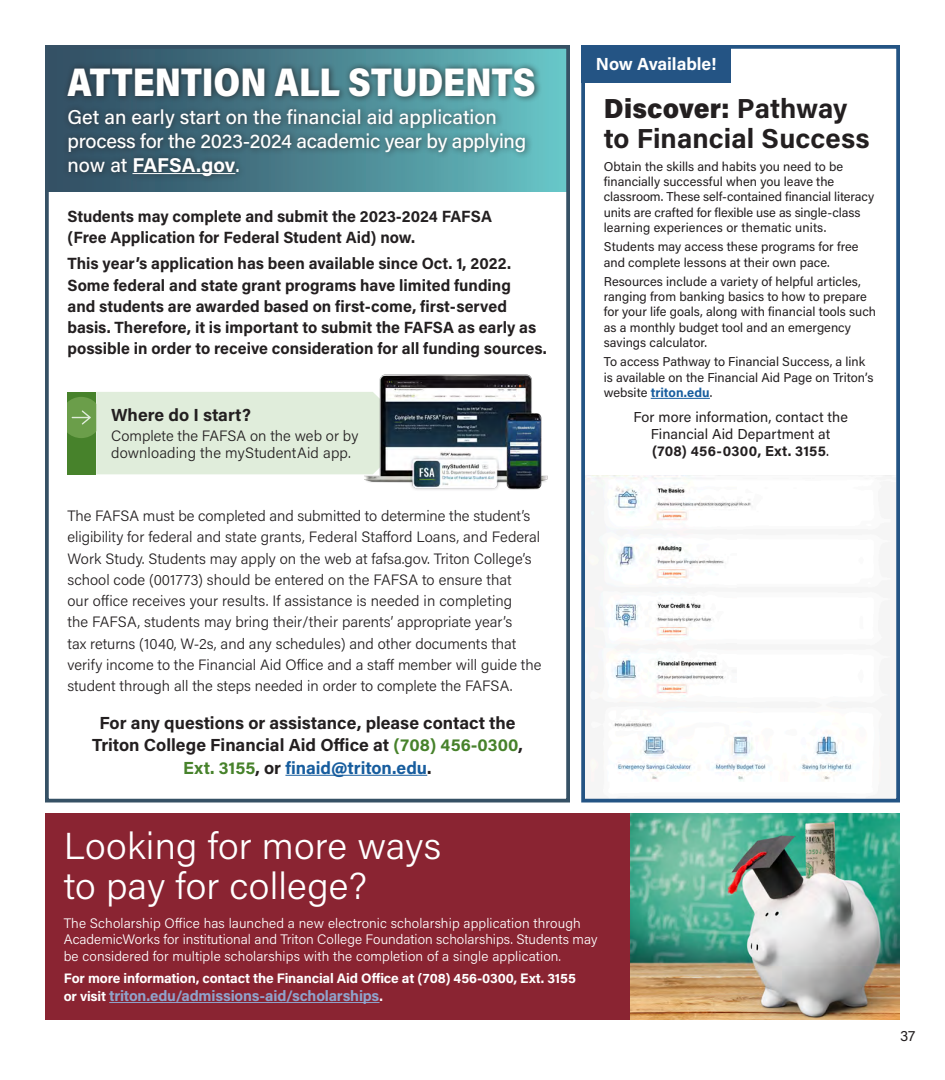
<style>
.page{position:relative;width:945px;height:1080px;background:#fff}
.page>*{position:absolute;margin:0;border:0;box-sizing:border-box;transform-origin:0 0}
.t1{font:900 40px "Acumin Pro Semi Cond";letter-spacing:-.005em;color:#fff;scale:.93 1}
.t2{font:300 37.5px "Acumin Pro";letter-spacing:.005em;color:#fff}
.t3{font:700 27.5px/30px "Acumin Pro";letter-spacing:.005em;color:#231f20}
.t4{font:500 20px/24px "Acumin Pro";letter-spacing:-.005em;color:#fff}
.t5{font:700 17.5px/22.5px "Acumin Pro";color:#231f20;text-align:center}
.t6{font:700 17.5px "Acumin Pro";letter-spacing:-.005em;color:#fff}
.t7{font:700 16.25px/21.2px "Acumin Pro";color:#231f20}
.t8{font:300 15px/21.2px "Acumin Pro";color:#231f20}
.t9{font:700 15px "Acumin Pro";letter-spacing:-.01em;color:#90a3cc}
.t10{font:15px "Acumin Pro";color:#231f20}
.t11{font:14.38px/17.2px "Acumin Pro";letter-spacing:.005em;color:#231f20;text-align:center}
.t12{font:300 13.75px/16.5px "Acumin Pro";letter-spacing:.01em;color:#fff}
.t13{font:700 13.75px "Acumin Pro";letter-spacing:-.01em;color:#fff}
.t14{font:12.75px/15.4px "Acumin Pro";color:#231f20}
.s1{font-weight:700}
.s2{color:#47822b}
.s3{color:#175d9e}
.s4{font-weight:900}
.s5{font-weight:700;color:#175d9e}
.s6{font-size:13.75px;color:#fff}
</style>
<div class="page">
<div style="left:49px;top:49px;width:517px;height:142px;background:linear-gradient(to right,#2e465c,#66c0c3)"></div>
<hr style="left:285px;top:775px;width:142px;height:1px;background:#175d9e">
<div style="left:62px;top:62px;width:481px;height:121px;background:#231f20;opacity:.75"></div>
<hr style="left:132px;top:173px;width:103px;height:1px;background:#fff">
<div style="left:45px;top:45px;width:525px;height:757px;border:4px solid #365165"></div>
<div style="left:45px;top:814px;width:585px;height:206px;background:#8a2432"></div>
<hr style="left:109px;top:1002px;width:271px;height:1px;background:#90a3cc">
<img style="left:630px;top:814px;width:270px;height:206px">
<img style="left:586px;top:475px;width:307px;height:307px">
<div style="left:581px;top:45px;width:319px;height:757px;border:4px solid #245484"></div>
<hr style="left:651px;top:398px;width:59px;height:1px;background:#175d9e">
<div style="left:581px;top:45px;width:150px;height:37px;background:#245484"></div>
<svg style="left:68px;top:392px;width:296px;height:82px;background:#d3e4cb"></svg>
<img style="left:364px;top:375px;width:184px;height:115px">
<p class="t1" style="left:68px;top:54px;width:505px">ATTENTION ALL STUDENTS</p>
<p class="t4" style="left:68px;top:104px;width:460px">Get an early start on the financial aid application process for the 2023-2024 academic year by applying now at <span class="s1">FAFSA.gov</span>.</p>
<p class="t7" style="left:68px;top:205px;width:426px">Students may complete and submit the 2023-2024 FAFSA (Free Application for Federal Student Aid) now.</p>
<p class="t7" style="left:68px;top:252px;width:481px">This year’s application has been available since Oct. 1, 2022.<br>Some federal and state grant programs have limited funding<br>and students are awarded based on first-come, first-served basis. Therefore, it is important to submit the FAFSA as early as possible in order to receive consideration for all funding sources.</p>
<p class="t5" style="left:111px;top:403px;width:141px">Where do I start?</p>
<p class="t8" style="left:111px;top:426px;width:249px;line-height:17.5px">Complete the FAFSA on the web or by downloading the myStudentAid app.</p>
<p class="t8" style="left:68px;top:505px;width:475px">The FAFSA must be completed and submitted to determine the student’s eligibility for federal and state grants, Federal Stafford Loans, and Federal Work Study. Students may apply on the web at fafsa.gov. Triton College’s school code (001773) should be entered on the FAFSA to ensure that<br>our office receives your results. If assistance is needed in completing<br>the FAFSA, students may bring their/their parents’ appropriate year’s<br>tax returns (1040, W-2s, and any schedules) and other documents that verify income to the Financial Aid Office and a staff member will guide the student through all the steps needed in order to complete the FAFSA.</p>
<p class="t5" style="left:92px;top:710px;width:432px">For any questions or assistance, please contact the<br>Triton College Financial Aid Office at <span class="s2">(708) 456-0300</span>,<br><span class="s2">Ext. 3155</span>, or <span class="s3">finaid@triton.edu</span>.</p>
<p class="t6" style="left:596px;top:52px;width:122px">Now Available!</p>
<p class="t3" style="left:604px;top:92px;width:268px"><span class="s4">Discover:</span> Pathway to Financial Success</p>
<p class="t14" style="left:604px;top:158px;width:272px">Obtain the skills and habits you need to be financially successful when you leave the classroom. These self-contained financial literacy units are crafted for flexible use as single-class learning experiences or thematic units.</p>
<p class="t14" style="left:604px;top:239px;width:256px">Students may access these programs for free and complete lessons at their own pace.</p>
<p class="t14" style="left:604px;top:273px;width:274px">Resources include a variety of helpful articles, ranging from banking basics to how to prepare for your life goals, along with financial tools such as a monthly budget tool and an emergency savings calculator.</p>
<p class="t14" style="left:604px;top:354px;width:271px">To access Pathway to Financial Success, a link is available on the Financial Aid Page on Triton’s website <span class="s5">triton.edu</span>.</p>
<p class="t11" style="left:633px;top:408px;width:216px">For more information, contact the<br>Financial Aid Department at <span class="s1">(708) 456-0300, Ext. 3155</span>.</p>
<p class="t2" style="left:64px;top:820px;width:379px">Looking for more ways</p>
<p class="t2" style="left:64px;top:860px;width:305px">to pay for college?</p>
<p class="t12" style="left:64px;top:914px;width:535px">The Scholarship Office has launched a new electronic scholarship application through<br>AcademicWorks for institutional and Triton College Foundation scholarships. Students may be considered for multiple scholarships with the completion of a single application.</p>
<p class="t13" style="left:64px;top:969px;width:514px">For more information, contact the Financial Aid Office at (708) 456-0300, Ext. 3155</p>
<p class="t9" style="left:64px;top:985px;width:321px"><span class="s6">or visit</span> triton.edu/admissions-aid/scholarships<span class="s6">.</span></p>
<p class="t10" style="left:900px;top:1025px;width:17px">37</p>
</div>
